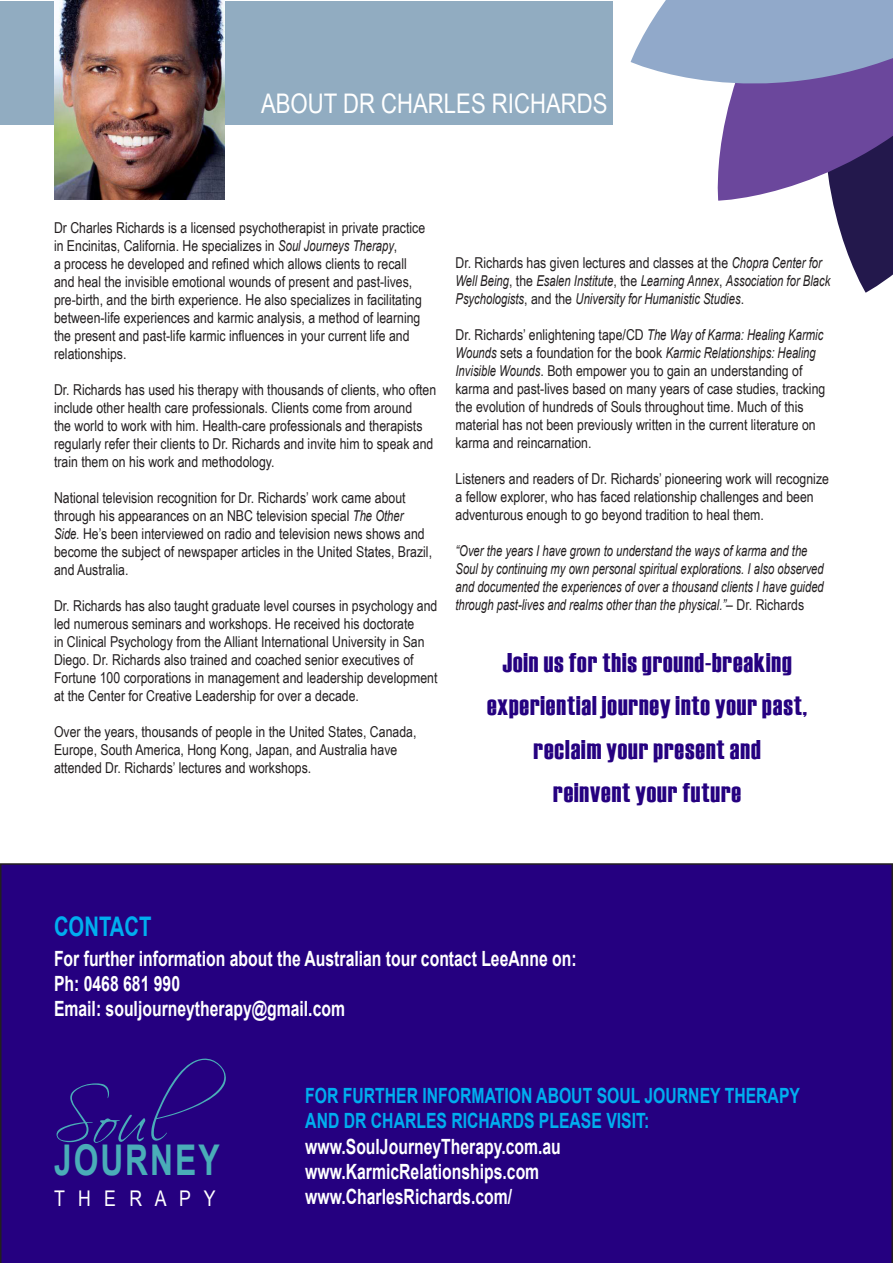
<style>
.page{position:relative;width:893px;height:1263px;background:#fff}
.page>*{position:absolute;margin:0;border:0;box-sizing:border-box;transform-origin:0 0}
.Hatta{font:68.85px "Scriptina";color:#4aadb8;scale:.9 1}
.Hatta-2{font:700 42.3px "Arial";letter-spacing:.065em;color:#4aadb8;scale:.75 1}
.Hatta-3{font:27px "Haettenschweiler";letter-spacing:.035em;color:#250080}
.t1{font:27px "Arial Narrow";color:#fff}
.End_Bit{font:700 27px "Arial";color:#00aeef;scale:.75 1}
.t2{font:21.6px "Arial Narrow";color:#fff}
.End_Bit-2{font:700 21px "Arial";color:#fff;scale:.75 1}
.End_Bit-3{font:700 21px "Arial";color:#00aeef;scale:.75 1}
.t3{font:15px/18px "Arial Narrow";color:#231f20}
.t4{font:italic 15px/18px "Arial";color:#231f20;scale:.75 1}
.s1{font-family:"Arial";font-style:italic}
.s2{font-family:"Arial Narrow";font-style:normal}
</style>
<div class="page">
<div style="left:0;top:863px;width:893px;height:400px;background:#250080"></div>
<div style="left:0;top:1px;width:612px;height:124px;background:#91acc1"></div>
<svg style="left:631px;top:0;width:262px;height:293px"></svg>
<img style="left:54px;top:0;width:171px;height:199px">
<p class="t1" style="left:261px;top:84px;width:348px">ABOUT DR CHARLES RICHARDS</p>
<p class="t3" style="left:54px;top:218px;width:373px">Dr Charles Richards is a licensed psychotherapist in private practice in Encinitas, California. He specializes in <span class="s1">Soul Journeys Therapy</span>,<br>a process he developed and refined which allows clients to recall and heal the invisible emotional wounds of present and past-lives, pre-birth, and the birth experience. He also specializes in facilitating between-life experiences and karmic analysis, a method of learning the present and past-life karmic influences in your current life and relationships.</p>
<p class="t3" style="left:54px;top:380px;width:384px">Dr. Richards has used his therapy with thousands of clients, who often include other health care professionals. Clients come from around<br>the world to work with him. Health-care professionals and therapists regularly refer their clients to Dr. Richards and invite him to speak and train them on his work and methodology.</p>
<p class="t3" style="left:54px;top:488px;width:380px">National television recognition for Dr. Richards’ work came about through his appearances on an NBC television special <span class="s1">The Other Side.</span> He’s been interviewed on radio and television news shows and become the subject of newspaper articles in the United States, Brazil, and Australia.</p>
<p class="t3" style="left:54px;top:596px;width:385px">Dr. Richards has also taught graduate level courses in psychology and led numerous seminars and workshops. He received his doctorate<br>in Clinical Psychology from the Alliant International University in San Diego. Dr. Richards also trained and coached senior executives of Fortune 100 corporations in management and leadership development at the Center for Creative Leadership for over a decade.</p>
<p class="t3" style="left:54px;top:722px;width:364px">Over the years, thousands of people in the United States, Canada,<br>Europe, South America, Hong Kong, Japan, and Australia have attended Dr. Richards’ lectures and workshops.</p>
<p class="t4" style="left:455px;top:254px;width:501px"><span class="s2">Dr. Richards has given lectures and classes at the</span> Chopra Center for<br>Well Being<span class="s2">, the</span> Esalen Institute<span class="s2">, the</span> Learning Annex<span class="s2">,</span> Association for Black<br>Psychologists<span class="s2">, and the</span> University for Humanistic Studies<span class="s2">.</span></p>
<p class="t3" style="left:455px;top:325px;width:371px">Dr. Richards’ enlightening tape/CD <span class="s1">The Way of Karma: Healing Karmic Wounds</span> sets a foundation for the book <span class="s1">Karmic Relationships: Healing Invisible Wounds</span>. Both empower you to gain an understanding of karma and past-lives based on many years of case studies, tracking the evolution of hundreds of Souls throughout time. Much of this material has not been previously written in the current literature on karma and reincarnation.</p>
<p class="t3" style="left:455px;top:469px;width:375px">Listeners and readers of Dr. Richards’ pioneering work will recognize a fellow explorer, who has faced relationship challenges and been adventurous enough to go beyond tradition to heal them.</p>
<p class="t4" style="left:455px;top:542px;width:493px">“Over the years I have grown to understand the ways of karma and the Soul by continuing my own personal spiritual explorations. I also observed and documented the experiences of over a thousand clients I have guided through past-lives and realms other than the physical.”<span class="s2">– Dr. Richards</span></p>
<p class="Hatta-3" style="left:502px;top:644px;width:291px">Join us for this ground-breaking</p>
<p class="Hatta-3" style="left:487px;top:687px;width:322px">experiential journey into your past,</p>
<p class="Hatta-3" style="left:534px;top:731px;width:229px">reclaim your present and</p>
<p class="Hatta-3" style="left:553px;top:774px;width:189px">reinvent your future</p>
<p class="End_Bit" style="left:54px;top:909px;width:131px">CONTACT</p>
<p class="End_Bit-2" style="left:54px;top:944px;width:698px">For further information about the Australian tour contact LeeAnne on:</p>
<p class="End_Bit-2" style="left:54px;top:970px;width:170px">Ph: 0468 681 990</p>
<p class="End_Bit-2" style="left:54px;top:995px;width:390px">Email: souljourneytherapy@gmail.com</p>
<p class="Hatta" style="left:54px;top:1078px;width:193px">Soul</p>
<p class="Hatta-2" style="left:54px;top:1132px;width:222px">JOURNEY</p>
<p class="t2" style="left:54px;top:1182px;width:163px">T H E R A P Y</p>
<p class="End_Bit-3" style="left:305px;top:1082px;width:661px">FOR FURTHER INFORMATION ABOUT SOUL JOURNEY THERAPY</p>
<p class="End_Bit-3" style="left:305px;top:1107px;width:460px">AND DR CHARLES RICHARDS PLEASE VISIT:</p>
<p class="End_Bit-2" style="left:305px;top:1132px;width:342px">www.SoulJourneyTherapy.com.au</p>
<p class="End_Bit-2" style="left:305px;top:1158px;width:313px">www.KarmicRelationships.com</p>
<p class="End_Bit-2" style="left:305px;top:1183px;width:277px">www.CharlesRichards.com/</p>
</div>
